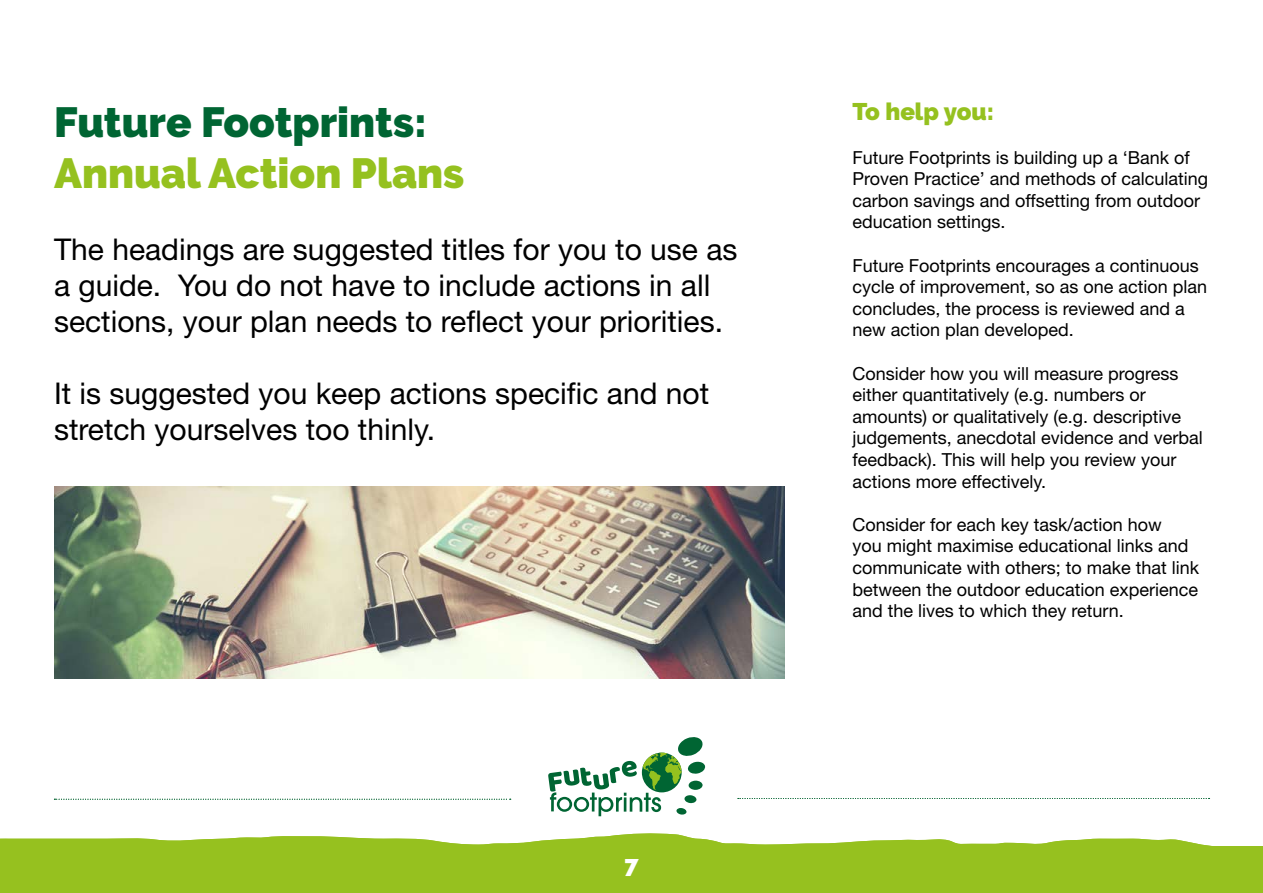
<style>
.page{position:relative;width:1263px;height:893px;background:#fff}
.page>*{position:absolute;margin:0;border:0;box-sizing:border-box;transform-origin:0 0}
.t1{font:900 42px/50.4px "Raleway";color:#006533}
.t2{font:30px/36px "Helvetica Neue LT Std";color:#000}
.t3{font:900 24px "Raleway";color:#95c11f}
.t4{font:900 24px "Raleway";color:#fff}
.t5{font:18px/21.6px "Helvetica Neue LT Std";color:#000}
.s1{color:#95c11f}
</style>
<div class="page">
<svg style="left:548px;top:737px;width:157px;height:79px"></svg>
<div style="left:0;top:846px;width:1263px;height:47px;background:#96c11f"></div>
<svg style="left:54px;top:799px;width:457px;height:1px"></svg>
<svg style="left:738px;top:798px;width:471px;height:1px"></svg>
<svg style="left:0;top:833px;width:1212px;height:13px"></svg>
<img style="left:54px;top:487px;width:730px;height:191px">
<p class="t1" style="left:54px;top:97px;width:412px">Future Footprints:<br><span class="s1">Annual Action Plans</span></p>
<p class="t2" style="left:54px;top:231px;width:685px">The headings are suggested titles for you to use as a guide. You do not have to include actions in all sections, your plan needs to reflect your priorities.</p>
<p class="t2" style="left:54px;top:375px;width:657px">It is suggested you keep actions specific and not stretch yourselves too thinly.</p>
<h3 class="t4" style="left:624px;top:851px;width:16px">7</h3>
<p class="t3" style="left:852px;top:98px;width:143px">To help you:</p>
<p class="t5" style="left:852px;top:146px;width:357px">Future Footprints is building up a ‘Bank of Proven Practice’ and methods of calculating carbon savings and offsetting from outdoor education settings.</p>
<p class="t5" style="left:852px;top:254px;width:356px">Future Footprints encourages a continuous cycle of improvement, so as one action plan concludes, the process is reviewed and a new action plan developed.</p>
<p class="t5" style="left:852px;top:362px;width:352px">Consider how you will measure progress either quantitatively (e.g. numbers or amounts) or qualitatively (e.g. descriptive judgements, anecdotal evidence and verbal feedback). This will help you review your actions more effectively.</p>
<p class="t5" style="left:852px;top:513px;width:348px">Consider for each key task/action how<br>you might maximise educational links and communicate with others; to make that link between the outdoor education experience and the lives to which they return.</p>
</div>
